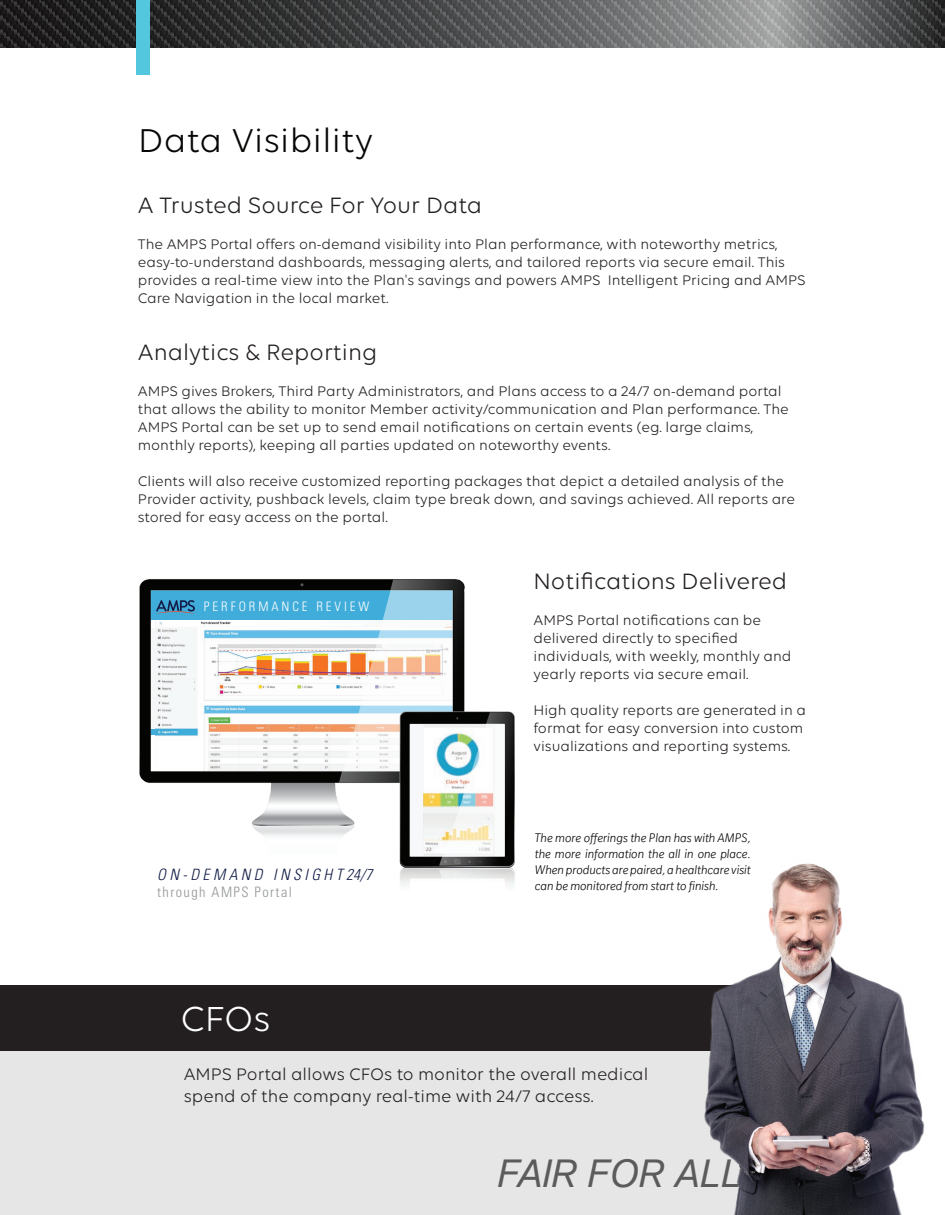
<style>
.page{position:relative;width:945px;height:1215px;background:#fff}
.page>*{position:absolute;margin:0;border:0;box-sizing:border-box;transform-origin:0 0}
.t1{font:italic 38.25px "Applied Sans Pro";color:#5b5b5b}
.t2{font:37.5px "Volte";color:#fff}
.t3{font:35.7px "Volte";letter-spacing:.01em;color:#060605}
.t4{font:24px "Volte";color:#231f20}
.t5{font:18px/21.6px "Volte";color:#231f20}
.t6{font:italic 300 condensed 15.6px "Univers LT Std";letter-spacing:.225em;color:#131d46}
.t7{font:15px/18px "Volte";color:#231f20}
.t8{font:300 condensed 14.4px "Univers LT Std";letter-spacing:.1em;color:#939598}
.t9{font:italic 300 13.5px/16.2px "Slate";color:#040503;text-align:justify}
.t10{font:300 condensed 13.05px "Univers LT Std";letter-spacing:.225em;color:#fff}
</style>
<div class="page">
<div style="left:0;top:1050px;width:847px;height:165px;background:#e6e6e6"></div>
<div style="left:0;top:985px;width:847px;height:65px;background:#231f20"></div>
<img style="left:139px;top:579px;width:325px;height:258px">
<svg style="left:341px;top:584px;width:124px;height:253px"></svg>
<img style="left:398px;top:711px;width:117px;height:175px">
<img style="left:697px;top:863px;width:228px;height:352px">
<svg style="left:0;top:0;width:945px;height:48px;background:#525354"></svg>
<div style="left:137px;top:0;width:13px;height:74px;background:#52c7dd"></div>
<h3 class="t3" style="left:138px;top:120px;width:236px">Data Visibility</h3>
<h3 class="t4" style="left:138px;top:191px;width:346px">A Trusted Source For Your Data</h3>
<p class="t7" style="left:138px;top:235px;width:669px">The AMPS Portal offers on-demand visibility into Plan performance, with noteworthy metrics, easy-to-understand dashboards, messaging alerts, and tailored reports via secure email. This provides a real-time view into the Plan's savings and powers AMPS Intelligent Pricing and AMPS Care Navigation in the local market.</p>
<h3 class="t4" style="left:138px;top:339px;width:241px">Analytics &amp; Reporting</h3>
<p class="t7" style="left:138px;top:382px;width:653px">AMPS gives Brokers, Third Party Administrators, and Plans access to a 24/7 on-demand portal that allows the ability to monitor Member activity/communication and Plan performance. The AMPS Portal can be set up to send email notifications on certain events (eg. large claims, monthly reports), keeping all parties updated on noteworthy events.</p>
<p class="t7" style="left:138px;top:472px;width:659px">Clients will also receive customized reporting packages that depict a detailed analysis of the<br>Provider activity, pushback levels, claim type break down, and savings achieved. All reports are stored for easy access on the portal.</p>
<p class="t10" style="left:204px;top:598px;width:167px">PERFORMANCE REVIEW</p>
<p class="t6" style="left:157px;top:865px;width:217px">ON-DEMAND INSIGHT 24/7</p>
<p class="t8" style="left:157px;top:883px;width:136px">through AMPS Portal</p>
<h2 class="t2" style="left:181px;top:998px;width:91px">CFOs</h2>
<h3 class="t4" style="left:534px;top:568px;width:255px">Notifications Delivered</h3>
<p class="t7" style="left:534px;top:611px;width:260px">AMPS Portal notifications can be delivered directly to specified individuals, with weekly, monthly and yearly reports via secure email.</p>
<p class="t7" style="left:534px;top:701px;width:274px">High quality reports are generated in a format for easy conversion into custom visualizations and reporting systems.</p>
<p class="t9" style="left:535px;top:829px;width:218px">The more offerings the Plan has with AMPS, the more information the all in one place.<br>When products are paired, a healthcare visit can be monitored from start to finish.</p>
<p class="t5" style="left:184px;top:1063px;width:466px">AMPS Portal allows CFOs to monitor the overall medical spend of the company real-time with 24/7 access.</p>
<h1 class="t1" style="left:498px;top:1150px;width:246px">FAIR FOR ALL</h1>
</div>
